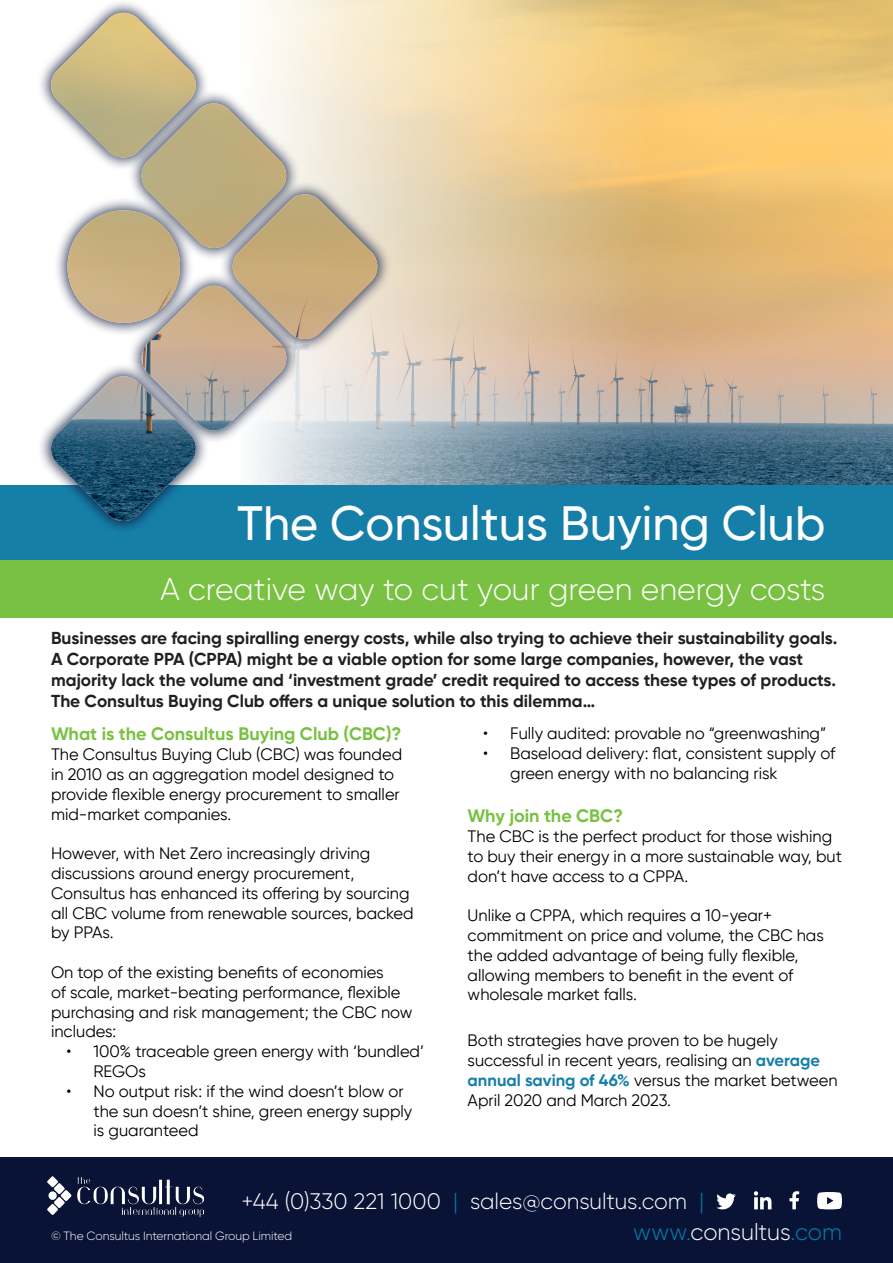
<style>
.page{position:relative;width:893px;height:1263px;background:#fff}
.page>*{position:absolute;margin:0;border:0;box-sizing:border-box;transform-origin:0 0}
.t1{font:500 48px "Gilroy";color:#fff}
.t2{font:300 31.5px "Gilroy";color:#fff}
.t3{font:300 23.25px "Gilroy";letter-spacing:-.005em;color:#fff}
.t4{font:300 22.5px "Gilroy";letter-spacing:-.005em;color:#fff}
.t5{font:700 18px "Gilroy";color:#79c142}
.t6{font:700 17.25px/20.7px "Gilroy";color:#231f20}
.t7{font:16.5px/19.8px "Gilroy";color:#000001}
.t8{font:300 12px "Gilroy";letter-spacing:-.005em;color:#fff}
.s1{font-weight:700;color:#167fa8}
.s2{color:#0083a9}
</style>
<div class="page">
<img style="left:0;top:0;width:893px;height:486px">
<div style="left:0;top:1158px;width:893px;height:105px;background:#081336"></div>
<div style="left:0;top:486px;width:893px;height:74px;background:#167fa8"></div>
<div style="left:0;top:560px;width:893px;height:57px;background:#79c142"></div>
<img style="left:48px;top:1177px;width:156px;height:39px">
<svg style="left:716px;top:1193px;width:20px;height:16px"></svg>
<svg style="left:754px;top:1191px;width:17px;height:18px"></svg>
<svg style="left:789px;top:1191px;width:10px;height:18px"></svg>
<svg style="left:817px;top:1192px;width:25px;height:17px"></svg>
<div style="left:37px;top:0;width:354px;height:535px;background:#081336;opacity:.75"></div>
<svg style="left:49px;top:11px;width:330px;height:512px"></svg>
<img style="left:66px;top:210px;width:116px;height:114px">
<p class="t1" style="left:237px;top:494px;width:590px">The Consultus Buying Club</p>
<p class="t2" style="left:160px;top:570px;width:667px">A creative way to cut your green energy costs</p>
<p class="t6" style="left:51px;top:628px;width:788px">Businesses are facing spiralling energy costs, while also trying to achieve their sustainability goals.</p>
<p class="t6" style="left:51px;top:649px;width:786px">A Corporate PPA (CPPA) might be a viable option for some large companies, however, the vast majority lack the volume and ‘investment grade’ credit required to access these types of products.</p>
<p class="t6" style="left:51px;top:690px;width:546px">The Consultus Buying Club offers a unique solution to this dilemma…</p>
<p class="t5" style="left:51px;top:723px;width:352px">What is the Consultus Buying Club (CBC)?</p>
<p class="t7" style="left:51px;top:744px;width:353px">The Consultus Buying Club (CBC) was founded in 2010 as an aggregation model designed to provide flexible energy procurement to smaller mid-market companies.</p>
<p class="t7" style="left:51px;top:843px;width:364px">However, with Net Zero increasingly driving discussions around energy procurement, Consultus has enhanced its offering by sourcing all CBC volume from renewable sources, backed by PPAs.</p>
<p class="t7" style="left:51px;top:962px;width:363px">On top of the existing benefits of economies<br>of scale, market-beating performance, flexible purchasing and risk management; the CBC now includes:</p>
<p class="t7" style="left:94px;top:1041px;width:332px;text-indent:-27px">• 100% traceable green energy with ‘bundled’<br>REGOs</p>
<p class="t7" style="left:94px;top:1081px;width:320px;text-indent:-27px">• No output risk: if the wind doesn’t blow or the sun doesn’t shine, green energy supply is guaranteed</p>
<p class="t7" style="left:483px;top:723px;width:345px">• Fully audited: provable no “greenwashing”</p>
<p class="t7" style="left:510px;top:743px;width:327px;text-indent:-27px">• Baseload delivery: flat, consistent supply of green energy with no balancing risk</p>
<p class="t5" style="left:468px;top:804px;width:157px">Why join the CBC?</p>
<p class="t7" style="left:468px;top:826px;width:376px">The CBC is the perfect product for those wishing to buy their energy in a more sustainable way, but don’t have access to a CPPA.</p>
<p class="t7" style="left:468px;top:905px;width:358px">Unlike a CPPA, which requires a 10-year+ commitment on price and volume, the CBC has the added advantage of being fully flexible, allowing members to benefit in the event of wholesale market falls.</p>
<p class="t7" style="left:468px;top:1030px;width:371px">Both strategies have proven to be hugely successful in recent years, realising an <span class="s1">average annual saving of 46%</span> versus the market between April 2020 and March 2023.</p>
<p class="t4" style="left:241px;top:1188px;width:464px">+44 (0)330 221 1000 <span class="s2">|</span> sales@consultus.com <span class="s2">|</span></p>
<p class="t3" style="left:633px;top:1218px;width:210px"><span class="s2">www.</span>consultus<span class="s2">.com</span></p>
<p class="t8" style="left:51px;top:1228px;width:243px">© The Consultus International Group Limited</p>
</div>
